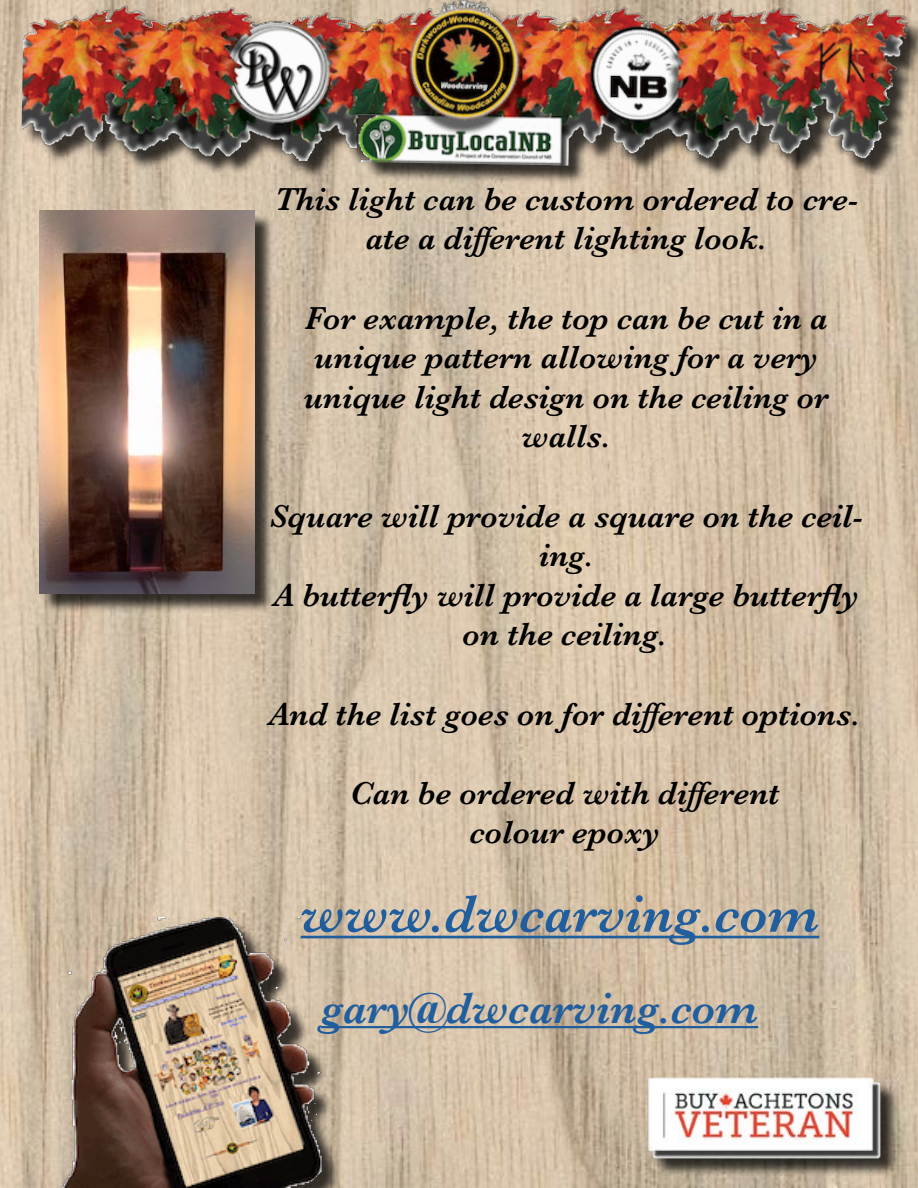
<style>
.page{position:relative;width:918px;height:1188px;background:#fff}
.page>*{position:absolute;margin:0;border:0;box-sizing:border-box;transform-origin:0 0}
.t1{font:italic 600 54px "Baskerville";color:#215e9e}
.t2{font:italic 600 45px "Baskerville";color:#215e9e}
.t3{font:italic 600 33px/39.6px "Baskerville";color:#000;text-align:center}
</style>
<div class="page">
<img style="left:0;top:0;width:918px;height:1188px">
<div style="left:24px;top:4px;width:894px;height:180px;background:#000;opacity:.75"></div>
<img style="left:21px;top:0;width:887px;height:172px">
<div style="left:650px;top:1081px;width:250px;height:95px;background:#000;opacity:.75"></div>
<img style="left:643px;top:1071px;width:239px;height:89px">
<div style="left:42px;top:214px;width:232px;height:399px;background:#000;opacity:.75"></div>
<img style="left:40px;top:211px;width:215px;height:383px">
<hr style="left:301px;top:936px;width:518px;height:2px;background:#215e9e">
<img style="left:0;top:918px;width:406px;height:270px">
<hr style="left:321px;top:1026px;width:437px;height:2px;background:#215e9e">
<p class="t3" style="left:274px;top:179px;width:585px">This light can be custom ordered to cre&shy;ate a different lighting look.</p>
<p class="t3" style="left:304px;top:298px;width:526px">For example, the top can be cut in a unique pattern allowing for a very unique light design on the ceiling or walls.</p>
<p class="t3" style="left:270px;top:496px;width:595px">Square will provide a square on the ceil&shy;ing.</p>
<p class="t3" style="left:274px;top:575px;width:587px">A butterfly will provide a large butterfly on the ceiling.</p>
<p class="t3" style="left:269px;top:694px;width:593px">And the list goes on for different options.</p>
<p class="t3" style="left:350px;top:773px;width:431px">Can be ordered with different</p>
<p class="t3" style="left:470px;top:813px;width:192px">colour epoxy</p>
<p class="t1" style="left:301px;top:877px;width:520px">www.dwcarving.com</p>
<p class="t2" style="left:321px;top:977px;width:439px">gary@dwcarving.com</p>
</div>
